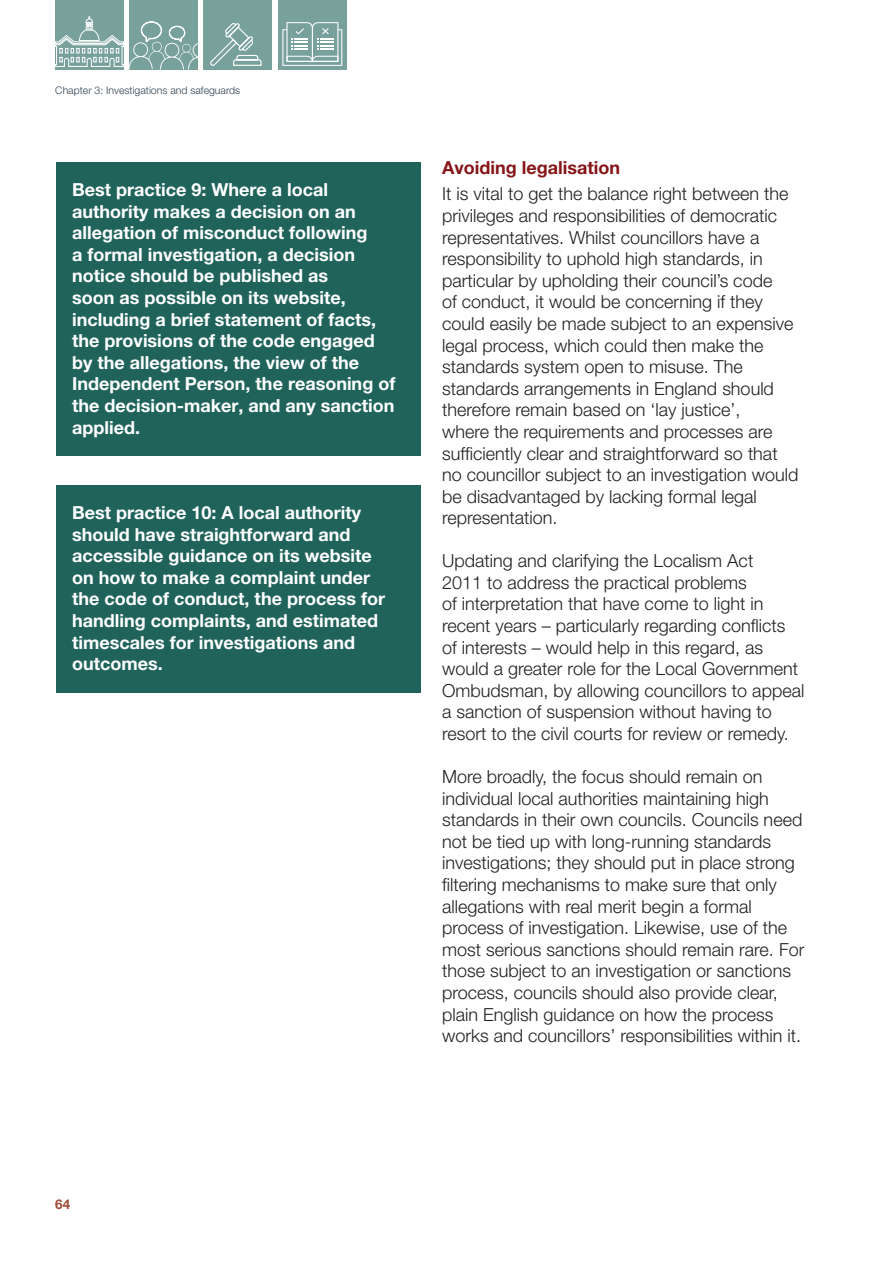
<style>
.page{position:relative;width:893px;height:1263px;background:#fff}
.page>*{position:absolute;margin:0;border:0;box-sizing:border-box;transform-origin:0 0}
.BODY_BLACK{font:300 18px/21.6px "Helvetica Neue LT Pro";color:#231f20}
.Shaded_Para_100__Gre{font:700 18px/21.6px "Helvetica Neue LT Pro";color:#fff}
.Sub_Heading_Red{font:700 18px "Helvetica Neue LT Pro";color:#861518}
.t1{font:700 13.5px "Helvetica Neue LT Pro";color:#9e4b3a}
.t2{font:300 10.5px "Helvetica Neue LT Pro";color:#314353}
</style>
<div class="page">
<div style="left:55px;top:0;width:69px;height:69px;background:#78a19c"></div>
<div style="left:129px;top:0;width:69px;height:70px;background:#78a19c"></div>
<div style="left:278px;top:0;width:69px;height:69px;background:#78a19c"></div>
<div style="left:203px;top:0;width:69px;height:69px;background:#78a19c"></div>
<svg style="left:55px;top:16px;width:143px;height:53px"></svg>
<svg style="left:210px;top:23px;width:52px;height:43px"></svg>
<svg style="left:282px;top:22px;width:60px;height:44px"></svg>
<div style="left:56px;top:162px;width:365px;height:294px;background:#1f635b"></div>
<div style="left:56px;top:485px;width:365px;height:207px;background:#1f635b"></div>
<p class="t2" style="left:55px;top:83px;width:186px">Chapter 3: Investigations and safeguards</p>
<p class="Shaded_Para_100__Gre" style="left:72px;top:178px;width:325px">Best practice 9: Where a local authority makes a decision on an allegation of misconduct following<br>a formal investigation, a decision notice should be published as<br>soon as possible on its website, including a brief statement of facts, the provisions of the code engaged by the allegations, the view of the<br>Independent Person, the reasoning of the decision-maker, and any sanction applied.</p>
<p class="Shaded_Para_100__Gre" style="left:72px;top:501px;width:314px">Best practice 10: A local authority should have straightforward and accessible guidance on its website on how to make a complaint under the code of conduct, the process for handling complaints, and estimated timescales for investigations and outcomes.</p>
<p class="Sub_Heading_Red" style="left:442px;top:157px;width:179px">Avoiding legalisation</p>
<p class="BODY_BLACK" style="left:442px;top:183px;width:358px">It is vital to get the balance right between the privileges and responsibilities of democratic representatives. Whilst councillors have a responsibility to uphold high standards, in particular by upholding their council’s code<br>of conduct, it would be concerning if they could easily be made subject to an expensive legal process, which could then make the standards system open to misuse. The standards arrangements in England should therefore remain based on ‘lay justice’,<br>where the requirements and processes are sufficiently clear and straightforward so that no councillor subject to an investigation would be disadvantaged by lacking formal legal representation.</p>
<p class="BODY_BLACK" style="left:442px;top:550px;width:364px">Updating and clarifying the Localism Act<br>2011 to address the practical problems<br>of interpretation that have come to light in recent years – particularly regarding conflicts of interests – would help in this regard, as would a greater role for the Local Government Ombudsman, by allowing councillors to appeal a sanction of suspension without having to resort to the civil courts for review or remedy.</p>
<p class="BODY_BLACK" style="left:442px;top:765px;width:364px">More broadly, the focus should remain on individual local authorities maintaining high standards in their own councils. Councils need not be tied up with long-running standards investigations; they should put in place strong filtering mechanisms to make sure that only allegations with real merit begin a formal process of investigation. Likewise, use of the most serious sanctions should remain rare. For those subject to an investigation or sanctions process, councils should also provide clear, plain English guidance on how the process works and councillors’ responsibilities within it.</p>
<p class="t1" style="left:55px;top:1196px;width:17px">64</p>
</div>
